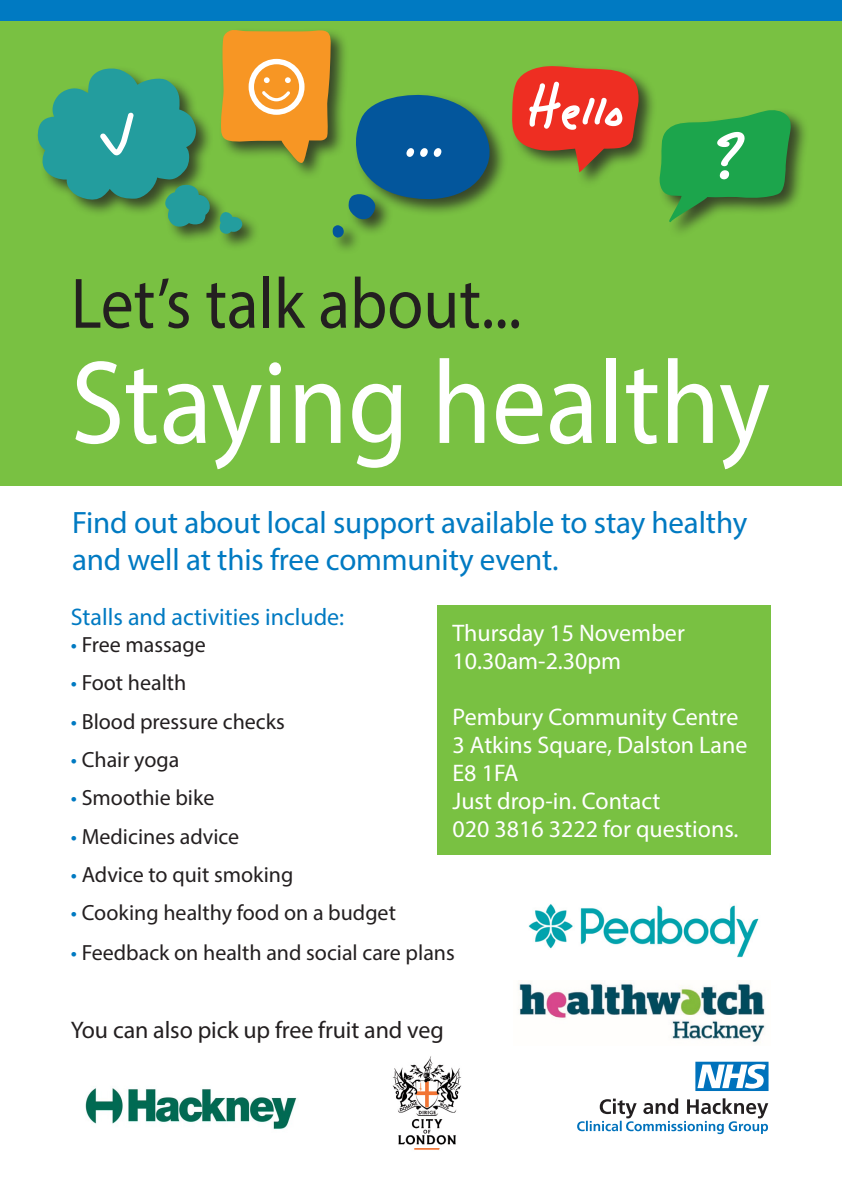
<style>
.page{position:relative;width:842px;height:1191px;background:#fff}
.page>*{position:absolute;margin:0;border:0;box-sizing:border-box;transform-origin:0 0}
.t1{font:119.4px "Myriad Pro";color:#fff;scale:.91 1}
.t2{font:72px "Myriad Pro";color:#231f20;scale:.91 1}
.t3{font:31px/37px "Myriad Pro";letter-spacing:-.005em;color:#007ac2}
.t4{font:24px/28px "Myriad Pro";color:#fff}
.t5{font:24px "Myriad Pro";letter-spacing:-.005em;color:#231f20}
.t6{font:24px "Myriad Pro";color:#007ac2}
.t7{font:22px "Myriad Pro";color:#231f20}
.s1{color:#007ac2}
</style>
<div class="page">
<img style="left:85px;top:1088px;width:212px;height:42px">
<div style="left:0;top:0;width:842px;height:486px;background:#79c142"></div>
<svg style="left:37px;top:68px;width:174px;height:160px"></svg>
<svg style="left:659px;top:110px;width:133px;height:113px"></svg>
<svg style="left:512px;top:66px;width:127px;height:107px;background:#c9603d"></svg>
<svg style="left:219px;top:30px;width:274px;height:208px"></svg>
<div style="left:0;top:0;width:842px;height:21px;background:#007ac2"></div>
<img style="left:392px;top:1056px;width:70px;height:94px">
<div style="left:437px;top:606px;width:333px;height:249px;background:#79c142"></div>
<img style="left:528px;top:904px;width:231px;height:54px">
<svg style="left:577px;top:1098px;width:191px;height:36px"></svg>
<svg style="left:695px;top:1061px;width:73px;height:30px"></svg>
<img style="left:518px;top:982px;width:247px;height:60px">
<p class="t2" style="left:71px;top:259px;width:497px">Let’s talk about...</p>
<p class="t1" style="left:71px;top:329px;width:770px">Staying healthy</p>
<p class="t3" style="left:72px;top:503px;width:677px">Find out about local support available to stay healthy and well at this free community event.</p>
<p class="t6" style="left:71px;top:602px;width:275px">Stalls and activities include:</p>
<p class="t7" style="left:71px;top:631px;width:136px"><span class="s1">•</span> Free massage</p>
<p class="t7" style="left:71px;top:669px;width:117px"><span class="s1">•</span> Foot health</p>
<p class="t7" style="left:71px;top:707px;width:215px"><span class="s1">•</span> Blood pressure checks</p>
<p class="t7" style="left:71px;top:746px;width:110px"><span class="s1">•</span> Chair yoga</p>
<p class="t7" style="left:71px;top:784px;width:145px"><span class="s1">•</span> Smoothie bike</p>
<p class="t7" style="left:71px;top:822px;width:170px"><span class="s1">•</span> Medicines advice</p>
<p class="t7" style="left:71px;top:861px;width:224px"><span class="s1">•</span> Advice to quit smoking</p>
<p class="t7" style="left:71px;top:899px;width:327px"><span class="s1">•</span> Cooking healthy food on a budget</p>
<p class="t7" style="left:71px;top:938px;width:385px"><span class="s1">•</span> Feedback on health and social care plans</p>
<p class="t4" style="left:452px;top:618px;width:234px">Thursday 15 November</p>
<p class="t4" style="left:452px;top:646px;width:170px">10.30am-2.30pm</p>
<p class="t4" style="left:452px;top:702px;width:297px">Pembury Community Centre<br>3 Atkins Square, Dalston Lane</p>
<p class="t4" style="left:452px;top:758px;width:68px">E8 1FA</p>
<p class="t4" style="left:452px;top:786px;width:209px">Just drop-in. Contact</p>
<p class="t4" style="left:452px;top:814px;width:288px">020 3816 3222 for questions.</p>
<p class="t5" style="left:71px;top:1015px;width:374px">You can also pick up free fruit and veg</p>
</div>
